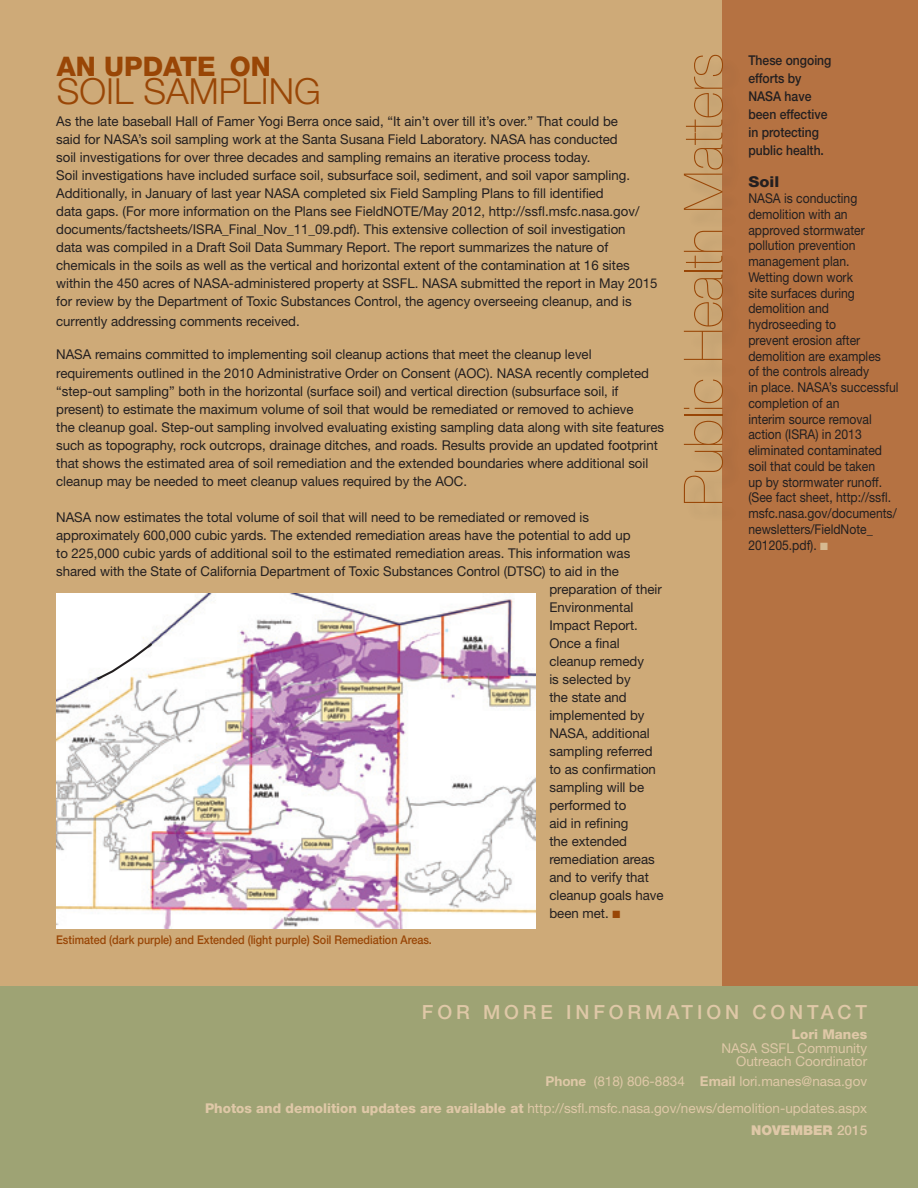
<style>
.page{position:relative;width:918px;height:1188px;background:#fff}
.page>*{position:absolute;margin:0;border:0;box-sizing:border-box;transform-origin:0 0}
.t1{font:200 54px "Helvetica Neue";color:#994606}
.t2{font:300 36px "Helvetica Neue";color:#994606}
.t3{font:800 27px "Helvetica Neue";color:#994606}
.t4{font:500 19.5px "Helvetica Neue";letter-spacing:.2em;color:#dfc8a7}
.t5{font:800 15px "Helvetica Neue";color:#231f20;scale:1.1 1}
.t6{font:13.5px/18px "Helvetica Neue";color:#231f20}
.t7{font:13.5px/15.8px "Helvetica Neue";color:#231f20;scale:.9 1}
.t8{font:13.5px/13.5px "Helvetica Neue";color:#dfc8a7;text-align:right}
.t9{font:500 13.5px/18px "Helvetica Neue";color:#231f20;scale:.9 1}
.t10{font:900 13.5px "Helvetica Neue";color:#dfc8a7}
.t11{font:500 12px "Helvetica Neue";color:#994606;scale:.9 1}
.s1{color:#994606}
.s2{color:#d6b990}
.s3{font-weight:800}
.s4{font-weight:700}
.s5{font-weight:500}
</style>
<div class="page">
<div style="left:0;top:0;width:918px;height:992px;background:#ceaa78"></div>
<div style="left:723px;top:0;width:195px;height:992px;background:#b57242"></div>
<div style="left:686px;top:58px;width:55px;height:464px;background:#231f20;opacity:.2"></div>
<div style="left:0;top:987px;width:918px;height:201px;background:#9ea374"></div>
<img style="left:57px;top:594px;width:479px;height:334px">
<svg style="left:95px;top:641px;width:60px;height:41px"></svg>
<h2 class="t3" style="left:57px;top:50px;width:216px">AN UPDATE ON</h2>
<h2 class="t2" style="left:57px;top:69px;width:266px">SOIL SAMPLING</h2>
<p class="t6" style="left:56px;top:112px;width:603px">As the late baseball Hall of Famer Yogi Berra once said, “It ain’t over till it’s over.” That could be<br>said for NASA’s soil sampling work at the Santa Susana Field Laboratory. NASA has conducted<br>soil investigations for over three decades and sampling remains an iterative process today.<br>Soil investigations have included surface soil, subsurface soil, sediment, and soil vapor sampling.<br>Additionally, in January of last year NASA completed six Field Sampling Plans to fill identified<br>data gaps. (For more information on the Plans see FieldNOTE/May 2012, http://ssfl.msfc.nasa.gov/ documents/factsheets/ISRA_Final_Nov_11_09.pdf). This extensive collection of soil investigation<br>data was compiled in a Draft Soil Data Summary Report. The report summarizes the nature of chemicals in the soils as well as the vertical and horizontal extent of the contamination at 16 sites within the 450 acres of NASA-administered property at SSFL. NASA submitted the report in May 2015 for review by the Department of Toxic Substances Control, the agency overseeing cleanup, and is</p>
<p class="t6" style="left:56px;top:312px;width:245px">currently addressing comments received.</p>
<p class="t6" style="left:56px;top:344px;width:594px;line-height:19.5px">NASA remains committed to implementing soil cleanup actions that meet the cleanup level requirements outlined in the 2010 Administrative Order on Consent (AOC). NASA recently completed</p>
<p class="t6" style="left:56px;top:382px;width:609px">“step-out sampling” both in the horizontal (surface soil) and vertical direction (subsurface soil, if present) to estimate the maximum volume of soil that would be remediated or removed to achieve<br>the cleanup goal. Step-out sampling involved evaluating existing sampling data along with site features such as topography, rock outcrops, drainage ditches, and roads. Results provide an updated footprint that shows the estimated area of soil remediation and the extended boundaries where additional soil cleanup may be needed to meet cleanup values required by the AOC.</p>
<p class="t6" style="left:56px;top:508px;width:534px">NASA now estimates the total volume of soil that will need to be remediated or removed is</p>
<p class="t6" style="left:56px;top:526px;width:576px">approximately 600,000 cubic yards. The extended remediation areas have the potential to add up</p>
<p class="t6" style="left:56px;top:544px;width:576px">to 225,000 cubic yards of additional soil to the estimated remediation areas. This information was</p>
<p class="t6" style="left:56px;top:562px;width:564px">shared with the State of California Department of Toxic Substances Control (DTSC) to aid in the</p>
<p class="t6" style="left:549px;top:580px;width:114px">preparation of their</p>
<p class="t6" style="left:549px;top:598px;width:86px">Environmental</p>
<p class="t6" style="left:549px;top:616px;width:90px">Impact Report.</p>
<p class="t6" style="left:549px;top:634px;width:72px">Once a final</p>
<p class="t6" style="left:549px;top:652px;width:96px">cleanup remedy</p>
<p class="t6" style="left:549px;top:670px;width:83px">is selected by</p>
<p class="t6" style="left:549px;top:688px;width:79px">the state and</p>
<p class="t6" style="left:549px;top:706px;width:97px">implemented by</p>
<p class="t6" style="left:549px;top:724px;width:102px">NASA, additional</p>
<p class="t6" style="left:549px;top:742px;width:105px">sampling referred</p>
<p class="t6" style="left:549px;top:760px;width:108px">to as confirmation</p>
<p class="t6" style="left:549px;top:778px;width:96px">sampling will be</p>
<p class="t6" style="left:549px;top:796px;width:78px">performed to</p>
<p class="t6" style="left:549px;top:814px;width:80px">aid in refining</p>
<p class="t6" style="left:549px;top:832px;width:79px">the extended</p>
<p class="t6" style="left:549px;top:850px;width:107px">remediation areas</p>
<p class="t6" style="left:549px;top:868px;width:101px">and to verify that</p>
<p class="t6" style="left:549px;top:886px;width:116px">cleanup goals have</p>
<p class="t6" style="left:549px;top:904px;width:72px">been met. <span class="s1">■</span></p>
<p class="t11" style="left:56px;top:933px;width:419px">Estimated (dark purple) and Extended (light purple) Soil Remediation Areas.</p>
<h2 class="t1" style="left:672px;top:506px;width:455px;rotate:-90deg">Public Health Matters</h2>
<p class="t9" style="left:748px;top:51px;width:94px">These ongoing efforts by<br>NASA have been effective in protecting public health.</p>
<p class="t5" style="left:748px;top:172px;width:30px">Soil</p>
<p class="t7" style="left:748px;top:190px;width:168px">NASA is conducting demolition with an approved stormwater pollution prevention management plan.<br>Wetting down work<br>site surfaces during demolition and hydroseeding to<br>prevent erosion after demolition are examples<br>of the controls already<br>in place. NASA’s successful completion of an<br>interim source removal action (ISRA) in 2013 eliminated contaminated soil that could be taken<br>up by stormwater runoff. (See fact sheet, http://ssfl. msfc.nasa.gov/documents/ newsletters/FieldNote_<br>201205.pdf). <span class="s2">■</span></p>
<h2 class="t4" style="left:422px;top:1000px;width:447px">FOR MORE INFORMATION CONTACT</h2>
<p class="t8" style="left:721px;top:1027px;width:147px"><span class="s3">Lori Manes<br></span>NASA SSFL Community<br>Outreach Coordinator</p>
<p class="t8" style="left:205px;top:1067px;width:664px;line-height:27px"><span class="s4">Phone</span> (818) 806-8834 <span class="s4">Email</span> lori.manes@nasa.gov<br><span class="s3">Photos and demolition updates are available at</span> http://ssfl.msfc.nasa.gov/news/demolition-updates.aspx</p>
<p class="t10" style="left:751px;top:1122px;width:118px">NOVEMBER <span class="s5">2015</span></p>
</div>
